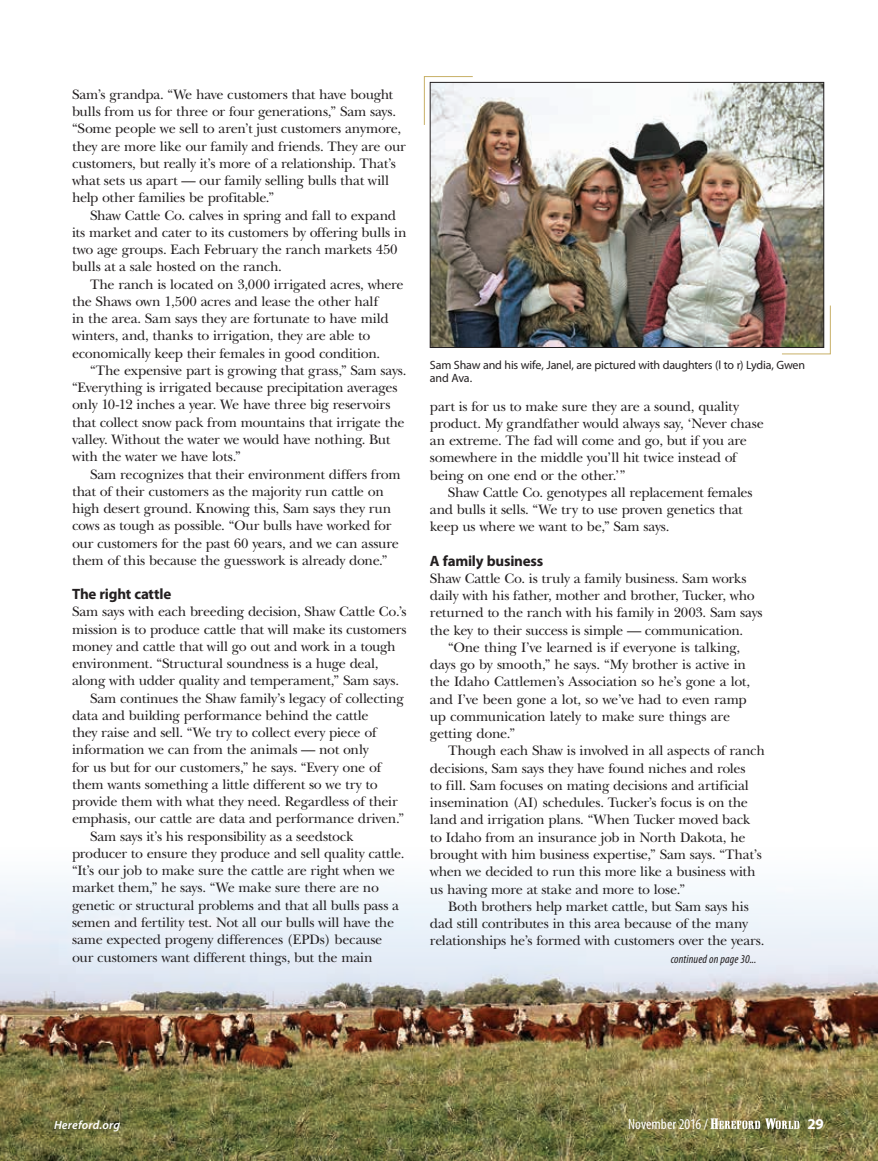
<style>
.page{position:relative;width:878px;height:1161px;background:#fff}
.page>*{position:absolute;margin:0;border:0;box-sizing:border-box;transform-origin:0 0}
.t1{font:700 15px "Myriad Pro";letter-spacing:-.015em;color:#231f20}
.t2{font:condensed 15px "Myriad Pro";color:#fff}
.t3{font:700 15px "Myriad Pro";color:#fff}
.t4{font:14.25px/17.2px "New Baskerville";letter-spacing:-.02em;color:#231f20}
.t5{font:12px/13.5px "Myriad Pro";letter-spacing:-.015em;color:#231f20}
.t6{font:italic condensed 12px "Myriad Pro";letter-spacing:.01em;color:#231f20}
.t7{font:italic 600 12px "Myriad Pro";letter-spacing:.015em;color:#fff}
</style>
<div class="page">
<img style="left:0;top:326px;width:878px;height:835px">
<img style="left:432px;top:84px;width:390px;height:262px">
<div style="left:430px;top:82px;width:394px;height:266px;border:1px solid #231f20"></div>
<svg style="left:423px;top:76px;width:50px;height:50px"></svg>
<svg style="left:781px;top:305px;width:50px;height:50px"></svg>
<svg style="left:710px;top:1118px;width:89px;height:11px"></svg>
<p class="t4" style="left:72px;top:86px;width:335px">Sam’s grandpa. “We have customers that have bought bulls from us for three or four generations,” Sam says. “Some people we sell to aren’t just customers anymore, they are more like our family and friends. They are our customers, but really it’s more of a relationship. That’s what sets us apart — our family selling bulls that will help other families be profitable.”</p>
<p class="t4" style="left:72px;top:207px;width:336px;text-indent:18px">Shaw Cattle Co. calves in spring and fall to expand its market and cater to its customers by offering bulls in two age groups. Each February the ranch markets 450 bulls at a sale hosted on the ranch.</p>
<p class="t4" style="left:72px;top:276px;width:333px;text-indent:18px">The ranch is located on 3,000 irrigated acres, where the Shaws own 1,500 acres and lease the other half<br>in the area. Sam says they are fortunate to have mild winters, and, thanks to irrigation, they are able to economically keep their females in good condition.</p>
<p class="t4" style="left:72px;top:362px;width:336px;text-indent:18px">“The expensive part is growing that grass,” Sam says. “Everything is irrigated because precipitation averages only 10-12 inches a year. We have three big reservoirs that collect snow pack from mountains that irrigate the valley. Without the water we would have nothing. But with the water we have lots.”</p>
<p class="t4" style="left:72px;top:465px;width:330px;text-indent:18px">Sam recognizes that their environment differs from that of their customers as the majority run cattle on high desert ground. Knowing this, Sam says they run cows as tough as possible. “Our bulls have worked for our customers for the past 60 years, and we can assure them of this because the guesswork is already done.”</p>
<p class="t1" style="left:72px;top:586px;width:101px">The right cattle</p>
<p class="t4" style="left:72px;top:603px;width:336px">Sam says with each breeding decision, Shaw Cattle Co.’s</p>
<p class="t4" style="left:72px;top:620px;width:336px">mission is to produce cattle that will make its customers</p>
<p class="t4" style="left:72px;top:638px;width:325px">money and cattle that will go out and work in a tough</p>
<p class="t4" style="left:72px;top:655px;width:308px">environment. “Structural soundness is a huge deal,</p>
<p class="t4" style="left:72px;top:672px;width:328px">along with udder quality and temperament,” Sam says.</p>
<p class="t4" style="left:90px;top:690px;width:315px">Sam continues the Shaw family’s legacy of collecting</p>
<p class="t4" style="left:72px;top:707px;width:298px">data and building performance behind the cattle</p>
<p class="t4" style="left:72px;top:724px;width:306px">they raise and sell. “We try to collect every piece of</p>
<p class="t4" style="left:72px;top:741px;width:298px">information we can from the animals — not only</p>
<p class="t4" style="left:72px;top:759px;width:311px">for us but for our customers,” he says. “Every one of</p>
<p class="t4" style="left:72px;top:776px;width:307px">them wants something a little different so we try to</p>
<p class="t4" style="left:72px;top:793px;width:327px">provide them with what they need. Regardless of their</p>
<p class="t4" style="left:72px;top:810px;width:334px">emphasis, our cattle are data and performance driven.”</p>
<p class="t4" style="left:90px;top:828px;width:265px">Sam says it’s his responsibility as a seedstock</p>
<p class="t4" style="left:72px;top:845px;width:334px">producer to ensure they produce and sell quality cattle.</p>
<p class="t4" style="left:72px;top:862px;width:324px">“It’s our job to make sure the cattle are right when we</p>
<p class="t4" style="left:72px;top:879px;width:308px">market them,” he says. “We make sure there are no</p>
<p class="t4" style="left:72px;top:897px;width:328px">genetic or structural problems and that all bulls pass a</p>
<p class="t4" style="left:72px;top:914px;width:323px">semen and fertility test. Not all our bulls will have the</p>
<p class="t4" style="left:72px;top:931px;width:312px">same expected progeny differences (EPDs) because</p>
<p class="t4" style="left:72px;top:948px;width:302px">our customers want different things, but the main</p>
<p class="t5" style="left:430px;top:358px;width:376px">Sam Shaw and his wife, Janel, are pictured with daughters (l to r) Lydia, Gwen and Ava.</p>
<p class="t4" style="left:430px;top:397px;width:335px">part is for us to make sure they are a sound, quality product. My grandfather would always say, ‘Never chase an extreme. The fad will come and go, but if you are somewhere in the middle you’ll hit twice instead of being on one end or the other.’”</p>
<p class="t4" style="left:430px;top:484px;width:324px;text-indent:18px">Shaw Cattle Co. genotypes all replacement females and bulls it sells. “We try to use proven genetics that keep us where we want to be,” Sam says.</p>
<p class="t1" style="left:430px;top:552px;width:115px">A family business</p>
<p class="t4" style="left:430px;top:570px;width:318px">Shaw Cattle Co. is truly a family business. Sam works</p>
<p class="t4" style="left:430px;top:587px;width:326px">daily with his father, mother and brother, Tucker, who</p>
<p class="t4" style="left:430px;top:604px;width:334px">returned to the ranch with his family in 2003. Sam says</p>
<p class="t4" style="left:430px;top:622px;width:315px">the key to their success is simple — communication.</p>
<p class="t4" style="left:448px;top:639px;width:294px">“One thing I’ve learned is if everyone is talking,</p>
<p class="t4" style="left:430px;top:656px;width:317px">days go by smooth,” he says. “My brother is active in</p>
<p class="t4" style="left:430px;top:673px;width:321px">the Idaho Cattlemen’s Association so he’s gone a lot,</p>
<p class="t4" style="left:430px;top:691px;width:318px">and I’ve been gone a lot, so we’ve had to even ramp</p>
<p class="t4" style="left:430px;top:708px;width:301px">up communication lately to make sure things are</p>
<p class="t4" style="left:430px;top:725px;width:87px">getting done.”</p>
<p class="t4" style="left:448px;top:742px;width:318px">Though each Shaw is involved in all aspects of ranch</p>
<p class="t4" style="left:430px;top:760px;width:317px">decisions, Sam says they have found niches and roles</p>
<p class="t4" style="left:430px;top:777px;width:320px">to fill. Sam focuses on mating decisions and artificial</p>
<p class="t4" style="left:430px;top:794px;width:319px">insemination (AI) schedules. Tucker’s focus is on the</p>
<p class="t4" style="left:430px;top:811px;width:322px">land and irrigation plans. “When Tucker moved back</p>
<p class="t4" style="left:430px;top:829px;width:317px">to Idaho from an insurance job in North Dakota, he</p>
<p class="t4" style="left:430px;top:846px;width:333px">brought with him business expertise,” Sam says. “That’s</p>
<p class="t4" style="left:430px;top:863px;width:327px">when we decided to run this more like a business with</p>
<p class="t4" style="left:430px;top:880px;width:256px">us having more at stake and more to lose.”</p>
<p class="t4" style="left:448px;top:898px;width:302px">Both brothers help market cattle, but Sam says his</p>
<p class="t4" style="left:430px;top:915px;width:319px">dad still contributes in this area because of the many</p>
<p class="t4" style="left:430px;top:932px;width:336px">relationships he’s formed with customers over the years.</p>
<p class="t6" style="left:670px;top:952px;width:87px">continued on page 30...</p>
<p class="t7" style="left:54px;top:1118px;width:67px">Hereford.org</p>
<p class="t2" style="left:628px;top:1116px;width:81px">November 2016 /</p>
<p class="t3" style="left:807px;top:1115px;width:18px">29</p>
</div>
